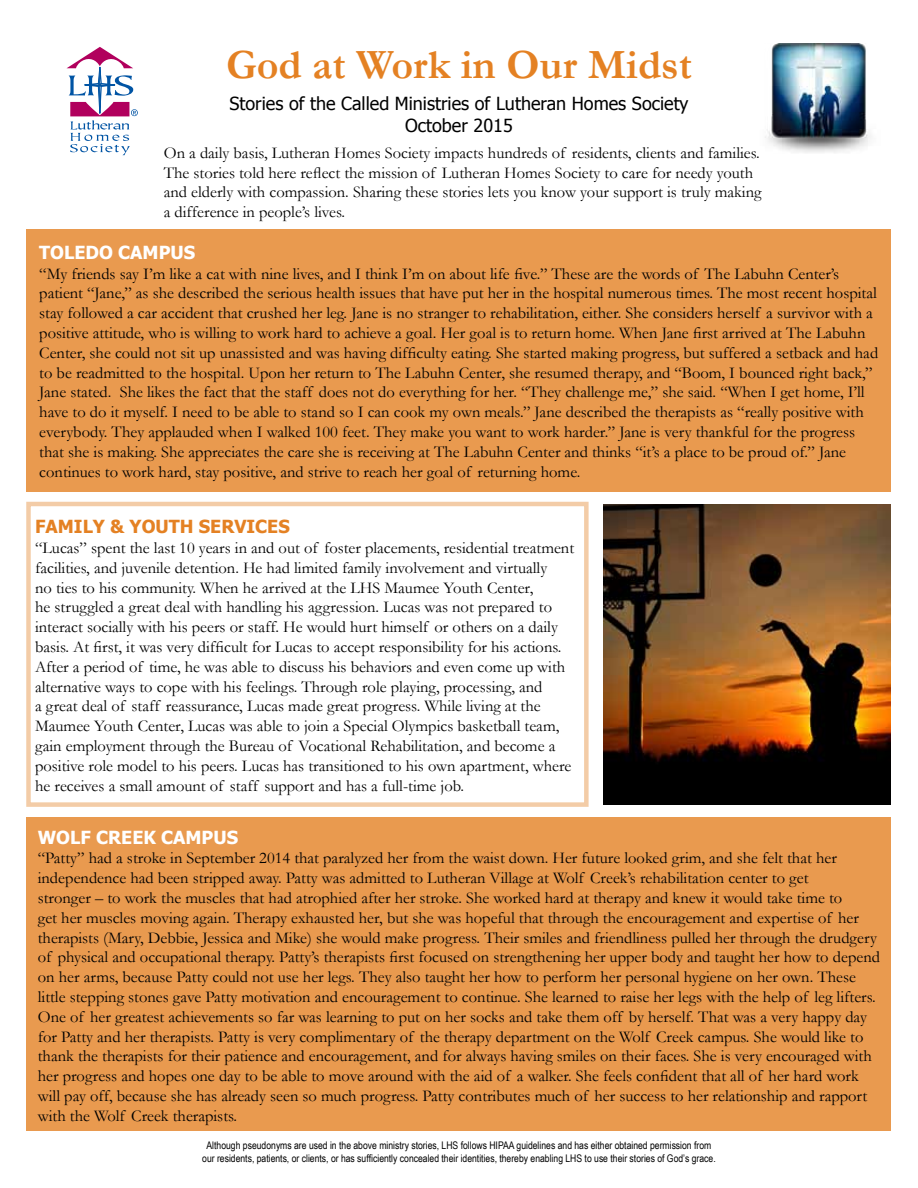
<style>
.page{position:relative;width:918px;height:1188px;background:#fff}
.page>*{position:absolute;margin:0;border:0;box-sizing:border-box;transform-origin:0 0}
.t1{font:700 42px "Garamond";color:#e48123}
.t2{font:18px/21.6px "Tahoma";color:#000;text-align:center}
.t3{font:700 18px "Tahoma";color:#fff}
.t4{font:700 18px "Tahoma";color:#e48123}
.t5{font:16.5px/19.8px "Garamond";color:#000}
.t6{font:10.5px/12.6px "Arial Narrow";color:#000;text-align:center}
</style>
<div class="page">
<div style="left:26px;top:817px;width:865px;height:313px;background:#e99a4f"></div>
<div style="left:26px;top:229px;width:865px;height:262px;background:#e99a4f"></div>
<svg style="left:67px;top:47px;width:71px;height:108px"></svg>
<img style="left:765px;top:43px;width:106px;height:110px">
<div style="left:26px;top:502px;width:563px;height:305px;border:4px solid #f1c091"></div>
<img style="left:603px;top:504px;width:288px;height:301px">
<h1 class="t1" style="left:226px;top:36px;width:467px">God at Work in Our Midst</h1>
<p class="t2" style="left:229px;top:92px;width:460px">Stories of the Called Ministries of Lutheran Homes Society<br>October 2015</p>
<p class="t5" style="left:164px;top:143px;width:599px">On a daily basis, Lutheran Homes Society impacts hundreds of residents, clients and families.<br>The stories told here reflect the mission of Lutheran Homes Society to care for needy youth and elderly with compassion. Sharing these stories lets you know your support is truly making a difference in people’s lives.</p>
<p class="t3" style="left:39px;top:240px;width:157px">TOLEDO CAMPUS</p>
<p class="t5" style="left:39px;top:263px;width:840px">“My friends say I’m like a cat with nine lives, and I think I’m on about life five.” These are the words of The Labuhn Center’s patient “Jane,” as she described the serious health issues that have put her in the hospital numerous times. The most recent hospital stay followed a car accident that crushed her leg. Jane is no stranger to rehabilitation, either. She considers herself a survivor with a positive attitude, who is willing to work hard to achieve a goal. Her goal is to return home. When Jane first arrived at The Labuhn Center, she could not sit up unassisted and was having difficulty eating. She started making progress, but suffered a setback and had to be readmitted to the hospital. Upon her return to The Labuhn Center, she resumed therapy, and “Boom, I bounced right back,” Jane stated. She likes the fact that the staff does not do everything for her. “They challenge me,” she said. “When I get home, I’ll have to do it myself. I need to be able to stand so I can cook my own meals.” Jane described the therapists as “really positive with everybody. They applauded when I walked 100 feet. They make you want to work harder.” Jane is very thankful for the progress that she is making. She appreciates the care she is receiving at The Labuhn Center and thinks “it’s a place to be proud of.” Jane continues to work hard, stay positive, and strive to reach her goal of returning home.</p>
<p class="t4" style="left:35px;top:514px;width:256px">FAMILY &amp; YOUTH SERVICES</p>
<p class="t5" style="left:35px;top:537px;width:541px">“Lucas” spent the last 10 years in and out of foster placements, residential treatment facilities, and juvenile detention. He had limited family involvement and virtually<br>no ties to his community. When he arrived at the LHS Maumee Youth Center,<br>he struggled a great deal with handling his aggression. Lucas was not prepared to interact socially with his peers or staff. He would hurt himself or others on a daily basis. At first, it was very difficult for Lucas to accept responsibility for his actions.<br>After a period of time, he was able to discuss his behaviors and even come up with alternative ways to cope with his feelings. Through role playing, processing, and<br>a great deal of staff reassurance, Lucas made great progress. While living at the Maumee Youth Center, Lucas was able to join a Special Olympics basketball team, gain employment through the Bureau of Vocational Rehabilitation, and become a positive role model to his peers. Lucas has transitioned to his own apartment, where he receives a small amount of staff support and has a full-time job.</p>
<p class="t3" style="left:38px;top:824px;width:202px">WOLF CREEK CAMPUS</p>
<p class="t5" style="left:38px;top:848px;width:844px">“Patty” had a stroke in September 2014 that paralyzed her from the waist down. Her future looked grim, and she felt that her independence had been stripped away. Patty was admitted to Lutheran Village at Wolf Creek’s rehabilitation center to get<br>stronger – to work the muscles that had atrophied after her stroke. She worked hard at therapy and knew it would take time to<br>get her muscles moving again. Therapy exhausted her, but she was hopeful that through the encouragement and expertise of her therapists (Mary, Debbie, Jessica and Mike) she would make progress. Their smiles and friendliness pulled her through the drudgery of physical and occupational therapy. Patty’s therapists first focused on strengthening her upper body and taught her how to depend on her arms, because Patty could not use her legs. They also taught her how to perform her personal hygiene on her own. These little stepping stones gave Patty motivation and encouragement to continue. She learned to raise her legs with the help of leg lifters.<br>One of her greatest achievements so far was learning to put on her socks and take them off by herself. That was a very happy day for Patty and her therapists. Patty is very complimentary of the therapy department on the Wolf Creek campus. She would like to thank the therapists for their patience and encouragement, and for always having smiles on their faces. She is very encouraged with her progress and hopes one day to be able to move around with the aid of a walker. She feels confident that all of her hard work will pay off, because she has already seen so much progress. Patty contributes much of her success to her relationship and rapport with the Wolf Creek therapists.</p>
<p class="t6" style="left:202px;top:1139px;width:515px">Although pseudonyms are used in the above ministry stories, LHS follows HIPAA guidelines and has either obtained permission from our residents, patients, or clients, or has sufficiently concealed their identities, thereby enabling LHS to use their stories of God’s grace.</p>
</div>
